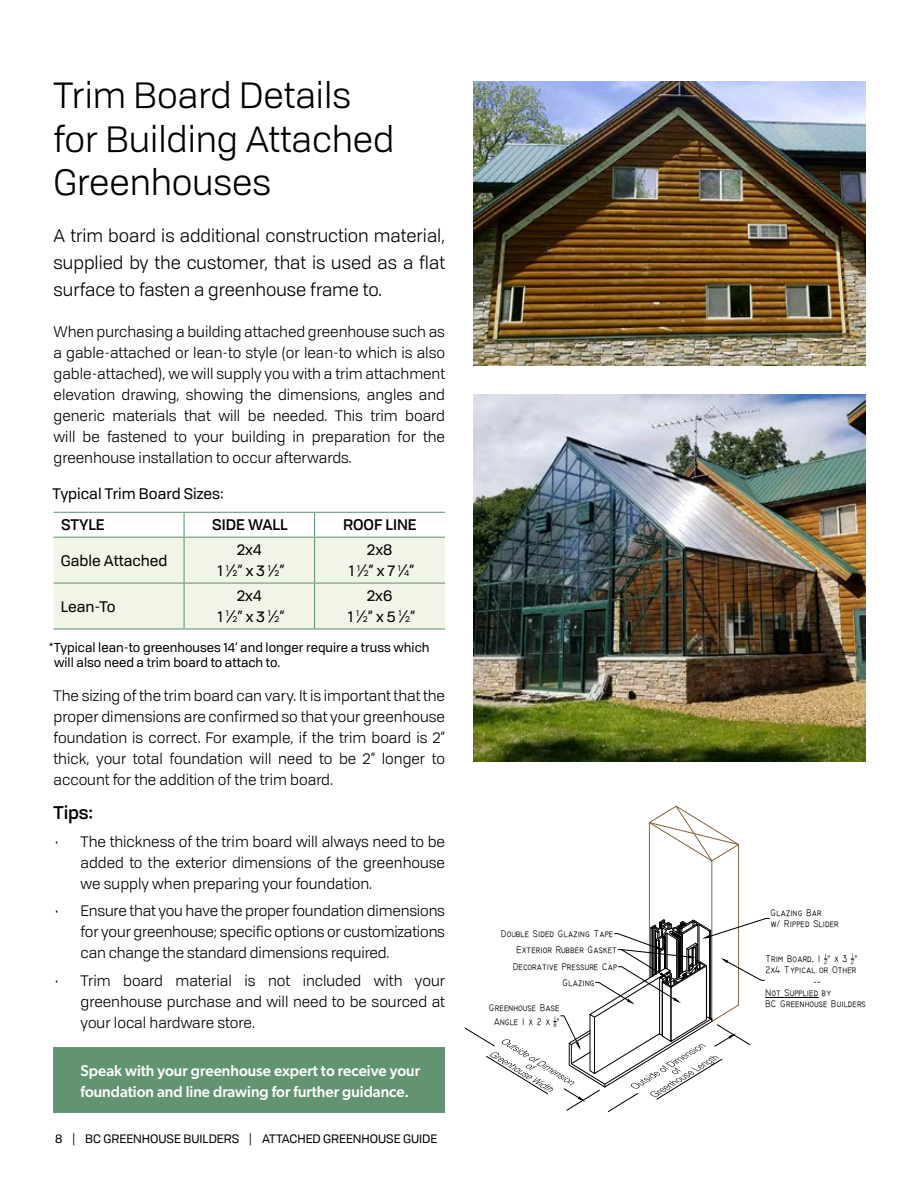
<style>
.page{position:relative;width:918px;height:1188px;background:#fff}
.page>*{position:absolute;margin:0;border:0;box-sizing:border-box;transform-origin:0 0}
.t1{font:36px/43.2px "Tofino";color:#000}
.t2{font:18px/27px "Tofino";color:#000;text-align:justify}
.t3{font:500 18px "Tofino";color:#000}
.t4{font:500 15.75px/21px "Gibson";color:#fff;scale:.96 1}
.t5{font:15px/21px "Tofino";color:#000;text-align:justify}
.t6{font:15px/21px "Tofino";color:#000;text-align:center}
.t7{font:500 15px "Tofino";color:#000}
.t8{font:12.75px/15.3px "Tofino";color:#000}
.t9{font:12px "Tofino";color:#000}
.t10{font:9.75px/11.2px "Technic";color:#000;scale:.94 1}
.t11{font:6.9px "Technic";color:#000;scale:.94 1}
.s1{font-size:8.25px}
</style>
<div class="page">
<img style="left:474px;top:81px;width:391px;height:285px">
<img style="left:474px;top:395px;width:391px;height:366px">
<hr style="left:765px;top:997px;width:53px;height:1px;background:#000">
<svg style="left:465px;top:806px;width:305px;height:306px"></svg>
<hr style="left:54px;top:512px;width:130px;height:1px;background:#629471">
<hr style="left:184px;top:512px;width:131px;height:1px;background:#629471">
<hr style="left:315px;top:512px;width:130px;height:1px;background:#629471">
<svg style="left:54px;top:513px;width:391px;height:115px"></svg>
<hr style="left:54px;top:537px;width:130px;height:1px;background:#629471">
<hr style="left:184px;top:537px;width:131px;height:1px;background:#629471">
<hr style="left:184px;top:538px;width:1px;height:45px;background:#629471">
<hr style="left:315px;top:537px;width:130px;height:1px;background:#629471">
<hr style="left:314px;top:538px;width:1px;height:45px;background:#629471">
<hr style="left:54px;top:583px;width:130px;height:1px;background:#629471">
<hr style="left:184px;top:583px;width:131px;height:1px;background:#629471">
<hr style="left:184px;top:584px;width:1px;height:44px;background:#629471">
<hr style="left:315px;top:583px;width:130px;height:1px;background:#629471">
<hr style="left:314px;top:584px;width:1px;height:44px;background:#629471">
<hr style="left:54px;top:628px;width:130px;height:2px;background:#629471">
<hr style="left:184px;top:628px;width:131px;height:2px;background:#629471">
<hr style="left:315px;top:628px;width:130px;height:2px;background:#629471">
<div style="left:54px;top:1047px;width:391px;height:66px;background:#629471"></div>
<h1 class="t1" style="left:54px;top:72px;width:342px">Trim Board Details for Building Attached<br>Greenhouses</h1>
<p class="t2" style="left:54px;top:221px;width:393px">A trim board is additional construction material, supplied by the customer, that is used as a flat surface to fasten a greenhouse frame to.</p>
<p class="t5" style="left:54px;top:320px;width:393px">When purchasing a building attached greenhouse such as a gable-attached or lean-to style (or lean-to which is also gable-attached), we will supply you with a trim attachment elevation drawing, showing the dimensions, angles and generic materials that will be needed. This trim board will be fastened to your building in preparation for the greenhouse installation to occur afterwards.</p>
<p class="t6" style="left:53px;top:482px;width:173px">Typical Trim Board Sizes:</p>
<p class="t7" style="left:61px;top:513px;width:45px">STYLE</p>
<p class="t7" style="left:212px;top:513px;width:77px">SIDE WALL</p>
<p class="t7" style="left:343px;top:513px;width:75px">ROOF LINE</p>
<p class="t6" style="left:61px;top:549px;width:108px">Gable Attached</p>
<p class="t6" style="left:218px;top:538px;width:68px">2x4<br>1 <sup>1</sup>⁄<span class="s1">2</span>” x 3 <sup>1</sup>⁄<span class="s1">2</span>”</p>
<p class="t6" style="left:349px;top:538px;width:66px">2x8<br>1 <sup>1</sup>⁄<span class="s1">2</span>” x 7 <sup>1</sup>⁄<span class="s1">4</span>”</p>
<p class="t6" style="left:61px;top:595px;width:56px">Lean-To</p>
<p class="t6" style="left:218px;top:584px;width:68px">2x4<br>1 <sup>1</sup>⁄<span class="s1">2</span>” x 3 <sup>1</sup>⁄<span class="s1">2</span>”</p>
<p class="t6" style="left:349px;top:584px;width:68px">2x6<br>1 <sup>1</sup>⁄<span class="s1">2</span>” x 5 <sup>1</sup>⁄<span class="s1">2</span>”</p>
<p class="t8" style="left:54px;top:639px;width:377px;text-indent:-5px">*Typical lean-to greenhouses 14’ and longer require a truss which will also need a trim board to attach to.</p>
<p class="t5" style="left:54px;top:684px;width:393px">The sizing of the trim board can vary. It is important that the proper dimensions are confirmed so that your greenhouse foundation is correct. For example, if the trim board is 2” thick, your total foundation will need to be 2” longer to account for the addition of the trim board.</p>
<p class="t3" style="left:54px;top:798px;width:41px">Tips:</p>
<p class="t5" style="left:81px;top:830px;width:366px;text-indent:-27px">• The thickness of the trim board will always need to be added to the exterior dimensions of the greenhouse we supply when preparing your foundation.</p>
<p class="t5" style="left:81px;top:899px;width:366px;text-indent:-27px">• Ensure that you have the proper foundation dimensions for your greenhouse; specific options or customizations can change the standard dimensions required.</p>
<p class="t5" style="left:81px;top:969px;width:366px;text-indent:-27px">• Trim board material is not included with your greenhouse purchase and will need to be sourced at your local hardware store.</p>
<p class="t4" style="left:81px;top:1060px;width:355px">Speak with your greenhouse expert to receive your foundation and line drawing for further guidance.</p>
<p class="t9" style="left:55px;top:1130px;width:384px">8 | BC GREENHOUSE BUILDERS | ATTACHED GREENHOUSE GUIDE</p>
<p class="t10" style="left:516px;top:925px;width:108px;line-height:16px;text-indent:-15px">Double Sided Glazing Tape<br>Exterior Rubber Gasket</p>
<p class="t10" style="left:562px;top:976px;width:36px">Glazing</p>
<p class="t10" style="left:489px;top:1001px;width:77px;line-height:13.4px;text-align:center">Greenhouse Base<br>Angle 1 x 2 x <sup>1</sup></p>
<p class="t10" style="left:513px;top:961px;width:112px">Decorative Pressure Cap</p>
<p class="t11" style="left:553px;top:1021px;width:8px">8<sup>"</sup></p>
<p class="t10" style="left:770px;top:907px;width:74px">Glazing Bar<br>w/ Ripped Slider</p>
<p class="t10" style="left:766px;top:953px;width:66px">Trim Board, 1 <sup>1</sup></p>
<p class="t10" style="left:824px;top:953px;width:33px"><sub>2</sub>" x 3 <sup>1</sup></p>
<p class="t11" style="left:851px;top:958px;width:8px">2<sup>"</sup></p>
<p class="t10" style="left:766px;top:964px;width:98px">2x4 Typical or Other</p>
<p class="t10" style="left:813px;top:975px;width:10px">--</p>
<p class="t10" style="left:765px;top:987px;width:72px">Not Supplied by</p>
<p class="t10" style="left:765px;top:998px;width:108px">BC Greenhouse Builders</p>
</div>
